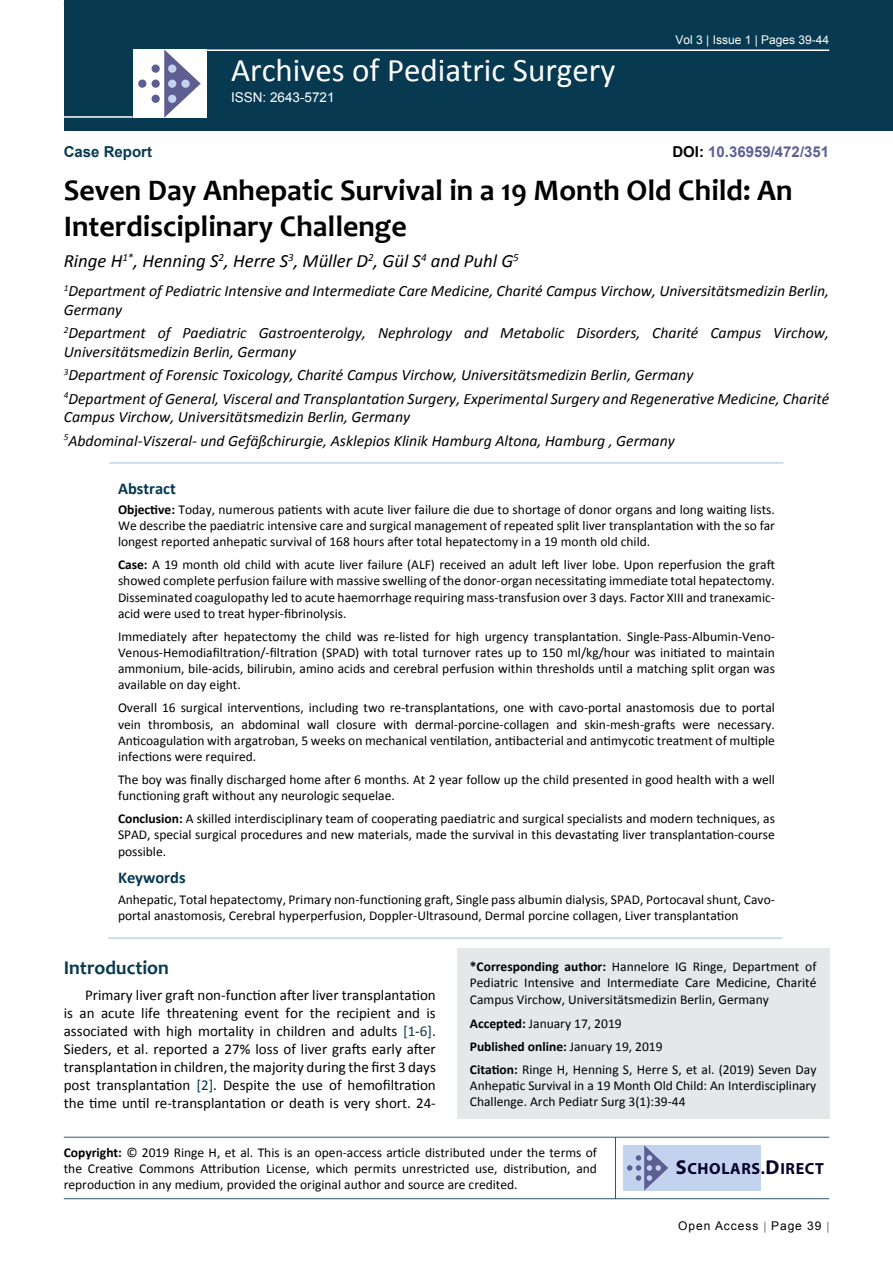
<style>
.page{position:relative;width:893px;height:1263px;background:#fff}
.page>*{position:absolute;margin:0;border:0;box-sizing:border-box;transform-origin:0 0}
.t1{font:33px "Calibri";color:#fff}
.t2{font:700 30px/36px "Candara";color:#000}
.t3{font:700 19.5px "Candara";color:#073950}
.t4{font:italic 18.75px "Calibri";color:#000}
.t5{font:700 16.5px "Calibri";color:#073950}
.t6{font:700 16.2px "Myriad Pro";letter-spacing:.04em;color:#050128}
.t7{font:italic 15.75px/18.9px "Calibri";color:#000}
.t8{font:15px/18px "Calibri";color:#000;text-align:justify}
.t9{font:700 15px "Arial";color:#5e5f93}
.t10{font:700 15px "Arial";color:#073950}
.t11{font:13.5px/16.2px "Calibri";color:#000;text-align:justify}
.t12{font:13.5px "Arial";color:#fff}
.t13{font:12px "Arial";color:#fff}
.t14{font:12px "Arial";letter-spacing:.08em;color:#000}
.s1{color:#000}
.s2{font-weight:700}
.s3{color:#073950}
.s4{font-size:20.25px}
</style>
<div class="page">
<div style="left:64px;top:0;width:829px;height:131px;background:#073950"></div>
<div style="left:457px;top:948px;width:372px;height:171px;background:#e6e7e8"></div>
<hr style="left:64px;top:1137px;width:765px;height:1px;background:#073950">
<hr style="left:64px;top:1198px;width:765px;height:1px;background:#073950">
<hr style="left:615px;top:1137px;width:1px;height:62px;background:#073950">
<div style="left:623px;top:1145px;width:138px;height:45px;background:#c3d3ee"></div>
<svg style="left:627px;top:1145px;width:41px;height:45px"></svg>
<hr style="left:204px;top:49px;width:625px;height:2px;background:#fff">
<hr style="left:64px;top:116px;width:69px;height:2px;background:#fff">
<div style="left:133px;top:49px;width:74px;height:69px;background:#fff"></div>
<svg style="left:164px;top:49px;width:37px;height:69px"></svg>
<div style="left:152px;top:65px;width:8px;height:8px;background:#5e5e92;border-radius:50%"></div>
<div style="left:138px;top:80px;width:8px;height:8px;background:#5e5e92;border-radius:50%"></div>
<div style="left:152px;top:80px;width:8px;height:8px;background:#5e5e92;border-radius:50%"></div>
<div style="left:168px;top:80px;width:8px;height:8px;background:#c3d3ee;border-radius:50%"></div>
<div style="left:181px;top:80px;width:9px;height:8px;background:#c3d3ee;border-radius:50%"></div>
<div style="left:168px;top:95px;width:8px;height:8px;background:#c3d3ee;border-radius:50%"></div>
<div style="left:168px;top:65px;width:8px;height:8px;background:#c3d3ee;border-radius:50%"></div>
<div style="left:152px;top:95px;width:8px;height:8px;background:#5e5e92;border-radius:50%"></div>
<hr style="left:109px;top:463px;width:674px;height:1px;background:#98c0d2">
<hr style="left:108px;top:938px;width:674px;height:1px;background:#98c0d2">
<h1 class="t1" style="left:231px;top:49px;width:386px">Archives of Pediatric Surgery</h1>
<p class="t12" style="left:231px;top:88px;width:105px">ISSN: 2643-5721</p>
<p class="t13" style="left:675px;top:32px;width:155px">Vol 3 | Issue 1 | Pages 39-44</p>
<p class="t9" style="left:672px;top:142px;width:158px"><span class="s1">DOI:</span> 10.36959/472/351</p>
<h2 class="t2" style="left:64px;top:172px;width:730px">Seven Day Anhepatic Survival in a 19 Month Old Child: An<br>Interdisciplinary Challenge</h2>
<h3 class="t4" style="left:64px;top:248px;width:457px">Ringe H<sup>1*</sup>, Henning S<sup>2</sup>, Herre S<sup>3</sup>, Müller D<sup>2</sup>, Gül S<sup>4</sup> and Puhl G<sup>5</sup></h3>
<p class="t7" style="left:64px;top:281px;width:767px"><sup>1</sup>Department of Pediatric Intensive and Intermediate Care Medicine, Charité Campus Virchow, Universitätsmedizin Berlin,<br>Germany</p>
<p class="t7" style="left:64px;top:323px;width:767px"><sup>2</sup>Department of Paediatric Gastroenterolgy, Nephrology and Metabolic Disorders, Charité Campus Virchow,<br>Universitätsmedizin Berlin, Germany</p>
<p class="t7" style="left:64px;top:363px;width:767px;line-height:23.1px"><sup>3</sup>Department of Forensic Toxicology, Charité Campus Virchow, Universitätsmedizin Berlin, Germany<br><sup>4</sup>Department of General, Visceral and Transplantation Surgery, Experimental Surgery and Regenerative Medicine, Charité</p>
<p class="t7" style="left:64px;top:405px;width:612px;line-height:23.1px">Campus Virchow, Universitätsmedizin Berlin, Germany<br><sup>5</sup>Abdominal-Viszeral- und Gefäßchirurgie, Asklepios Klinik Hamburg Altona, Hamburg , Germany</p>
<p class="t10" style="left:64px;top:142px;width:90px">Case Report</p>
<p class="t5" style="left:118px;top:478px;width:59px">Abstract</p>
<p class="t11" style="left:118px;top:501px;width:658px"><span class="s2">Objective:</span> Today, numerous patients with acute liver failure die due to shortage of donor organs and long waiting lists.<br>We describe the paediatric intensive care and surgical management of repeated split liver transplantation with the so far longest reported anhepatic survival of 168 hours after total hepatectomy in a 19 month old child.</p>
<p class="t11" style="left:118px;top:557px;width:658px"><span class="s2">Case:</span> A 19 month old child with acute liver failure (ALF) received an adult left liver lobe. Upon reperfusion the graft showed complete perfusion failure with massive swelling of the donor-organ necessitating immediate total hepatectomy.<br>Disseminated coagulopathy led to acute haemorrhage requiring mass-transfusion over 3 days. Factor XIII and tranexamic&shy;acid were used to treat hyper-fibrinolysis.</p>
<p class="t11" style="left:118px;top:628px;width:658px">Immediately after hepatectomy the child was re-listed for high urgency transplantation. Single-Pass-Albumin-Veno-Venous-Hemodiafiltration/-filtration (SPAD) with total turnover rates up to 150 ml/kg/hour was initiated to maintain ammonium, bile-acids, bilirubin, amino acids and cerebral perfusion within thresholds until a matching split organ was available on day eight.</p>
<p class="t11" style="left:118px;top:700px;width:658px">Overall 16 surgical interventions, including two re-transplantations, one with cavo-portal anastomosis due to portal vein thrombosis, an abdominal wall closure with dermal-porcine-collagen and skin-mesh-grafts were necessary.<br>Anticoagulation with argatroban, 5 weeks on mechanical ventilation, antibacterial and antimycotic treatment of multiple infections were required.</p>
<p class="t11" style="left:118px;top:771px;width:658px">The boy was finally discharged home after 6 months. At 2 year follow up the child presented in good health with a well functioning graft without any neurologic sequelae.</p>
<p class="t11" style="left:118px;top:811px;width:658px"><span class="s2">Conclusion:</span> A skilled interdisciplinary team of cooperating paediatric and surgical specialists and modern techniques, as SPAD, special surgical procedures and new materials, made the survival in this devastating liver transplantation-course possible.</p>
<p class="t5" style="left:118px;top:867px;width:69px">Keywords</p>
<p class="t11" style="left:118px;top:891px;width:658px">Anhepatic, Total hepatectomy, Primary non-functioning graft, Single pass albumin dialysis, SPAD, Portocaval shunt, Cavo&shy;portal anastomosis, Cerebral hyperperfusion, Doppler-Ultrasound, Dermal porcine collagen, Liver transplantation</p>
<h3 class="t3" style="left:64px;top:955px;width:107px">Introduction</h3>
<p class="t8" style="left:64px;top:986px;width:374px;text-indent:21px">Primary liver graft non-function after liver transplantation is an acute life threatening event for the recipient and is associated with high mortality in children and adults <span class="s3">[1</span>-<span class="s3">6]</span>.<br>Sieders, et al. reported a 27% loss of liver grafts early after transplantation in children, the majority during the first 3 days post transplantation <span class="s3">[2]</span>. Despite the use of hemofiltration the time until re-transplantation or death is very short. 24-</p>
<p class="t11" style="left:470px;top:959px;width:348px"><span class="s2">*Corresponding author:</span> Hannelore IG Ringe, Department of Pediatric Intensive and Intermediate Care Medicine, Charité Campus Virchow, Universitätsmedizin Berlin, Germany</p>
<p class="t11" style="left:470px;top:1011px;width:348px;line-height:23px;text-align:left"><span class="s2">Accepted:</span> January 17, 2019<br><span class="s2">Published online:</span> January 19, 2019<br><span class="s2">Citation:</span> Ringe H, Henning S, Herre S, et al. (2019) Seven Day</p>
<p class="t11" style="left:470px;top:1077px;width:348px">Anhepatic Survival in a 19 Month Old Child: An Interdisciplinary<br>Challenge. Arch Pediatr Surg 3(1):39-44</p>
<p class="t11" style="left:64px;top:1144px;width:535px"><span class="s2">Copyright:</span> © 2019 Ringe H, et al. This is an open-access article distributed under the terms of the Creative Commons Attribution License, which permits unrestricted use, distribution, and reproduction in any medium, provided the original author and source are credited.</p>
<p class="t6" style="left:676px;top:1158px;width:150px"><span class="s4">S</span>CHOLARS.<span class="s4">D</span>IRECT</p>
<p class="t14" style="left:678px;top:1218px;width:145px">Open Access Page 39</p>
</div>
